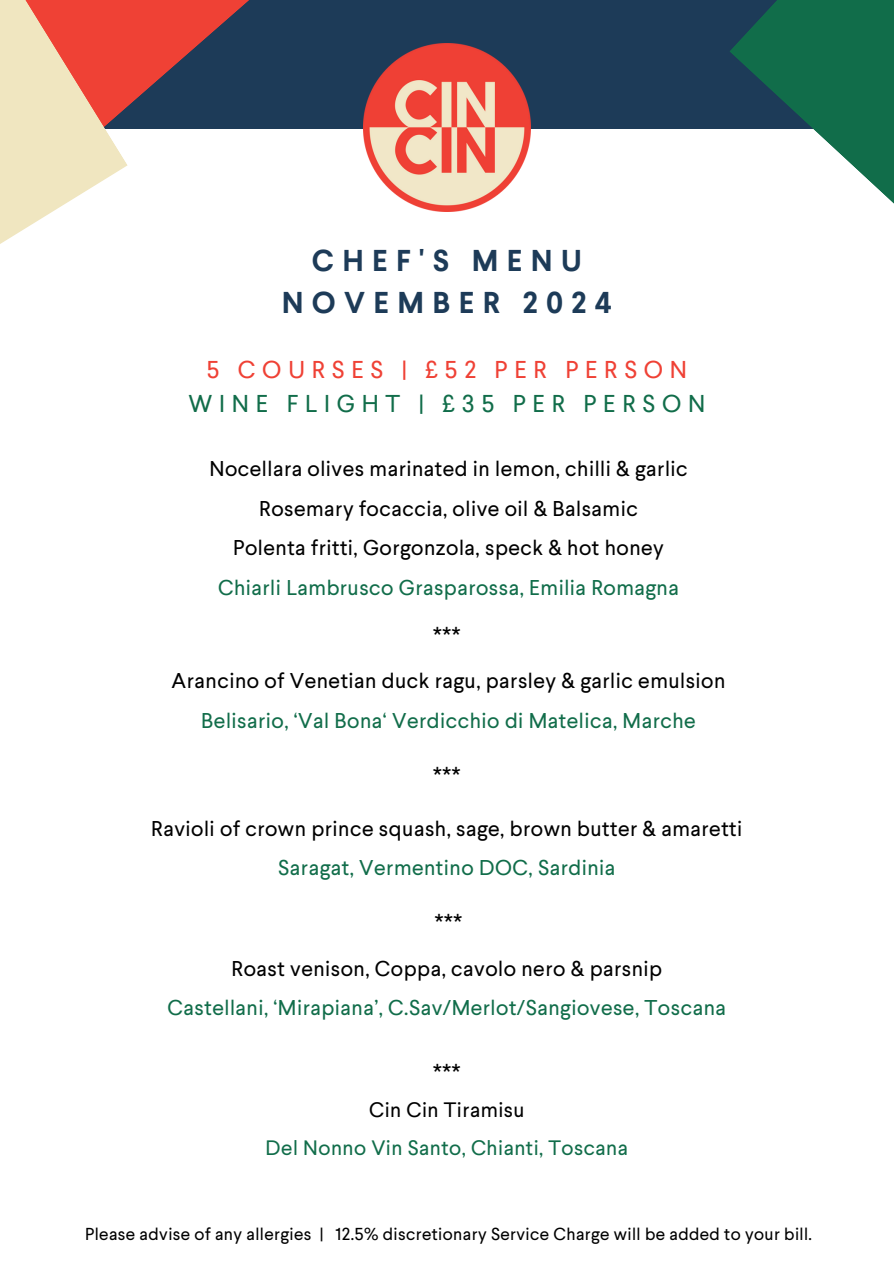
<style>
.page{position:relative;width:894px;height:1264px;background:#fff}
.page>*{position:absolute;margin:0;border:0;box-sizing:border-box;transform-origin:0 0}
.t1{font:700 30px/41.7px "Larsseit";letter-spacing:.28em;color:#1d3b58;text-align:center}
.t2{font:24.75px "Larsseit";color:#000}
.t3{font:24.3px/33.8px "Larsseit";letter-spacing:.28em;color:#116d4a;text-align:center}
.t4{font:21.3px/39.3px "Larsseit";letter-spacing:.025em;color:#000;text-align:center}
.t5{font:21.3px/39.3px "Larsseit";letter-spacing:.025em;color:#116d4a;text-align:center}
.t6{font:20.85px/38.2px "Larsseit";letter-spacing:.025em;color:#116d4a;text-align:center}
.t7{font:17.25px "Larsseit";letter-spacing:.025em;color:#000}
.s1{color:#ef4135}
.s2{color:#116d4a}
.s3{color:#000}
</style>
<div class="page">
<div style="left:0;top:0;width:893px;height:128px;background:#1d3b58"></div>
<svg style="left:128px;top:0;width:332px;height:129px"></svg>
<svg style="left:0;top:0;width:128px;height:244px;fill:#f0e6c0"></svg>
<img style="left:363px;top:44px;width:168px;height:167px">
<svg style="left:729px;top:0;width:164px;height:203px;fill:#116d4a"></svg>
<h2 class="t1" style="left:281px;top:239px;width:332px">CHEF'S MENU<br>NOVEMBER 2024</h2>
<h3 class="t3" style="left:188px;top:352px;width:518px"><span class="s1">5 COURSES | £52 PER PERSON<br></span>WINE FLIGHT | £35 PER PERSON</h3>
<p class="t4" style="left:209px;top:448px;width:479px">Nocellara olives marinated in lemon, chilli &amp; garlic Rosemary focaccia, olive oil &amp; Balsamic<br>Polenta fritti, Gorgonzola, speck &amp; hot honey <span class="s2">Chiarli Lambrusco Grasparossa, Emilia Romagna</span></p>
<p class="t2" style="left:433px;top:620px;width:29px">***</p>
<p class="t4" style="left:172px;top:660px;width:555px">Arancino of Venetian duck ragu, parsley &amp; garlic emulsion<br><span class="s2">Belisario, ‘Val Bona‘ Verdicchio di Matelica, Marche</span></p>
<h3 class="t2" style="left:433px;top:760px;width:29px">***</h3>
<h3 class="t4" style="left:151px;top:808px;width:592px">Ravioli of crown prince squash, sage, brown butter &amp; amaretti<br><span class="s2">Saragat, Vermentino DOC, Sardinia</span></h3>
<h3 class="t2" style="left:435px;top:907px;width:29px">***</h3>
<p class="t5" style="left:168px;top:948px;width:559px"><span class="s3">Roast venison, Coppa, cavolo nero &amp; parsnip<br></span>Castellani, ‘Mirapiana’, C.Sav/Merlot/Sangiovese, Toscana</p>
<p class="t2" style="left:433px;top:1057px;width:29px">***</p>
<h3 class="t6" style="left:265px;top:1089px;width:363px"><span class="s3">Cin Cin Tiramisu<br></span>Del Nonno Vin Santo, Chianti, Toscana</h3>
<h1 class="t7" style="left:85px;top:1222px;width:728px">Please advise of any allergies | 12.5% discretionary Service Charge will be added to your bill.</h1>
</div>
